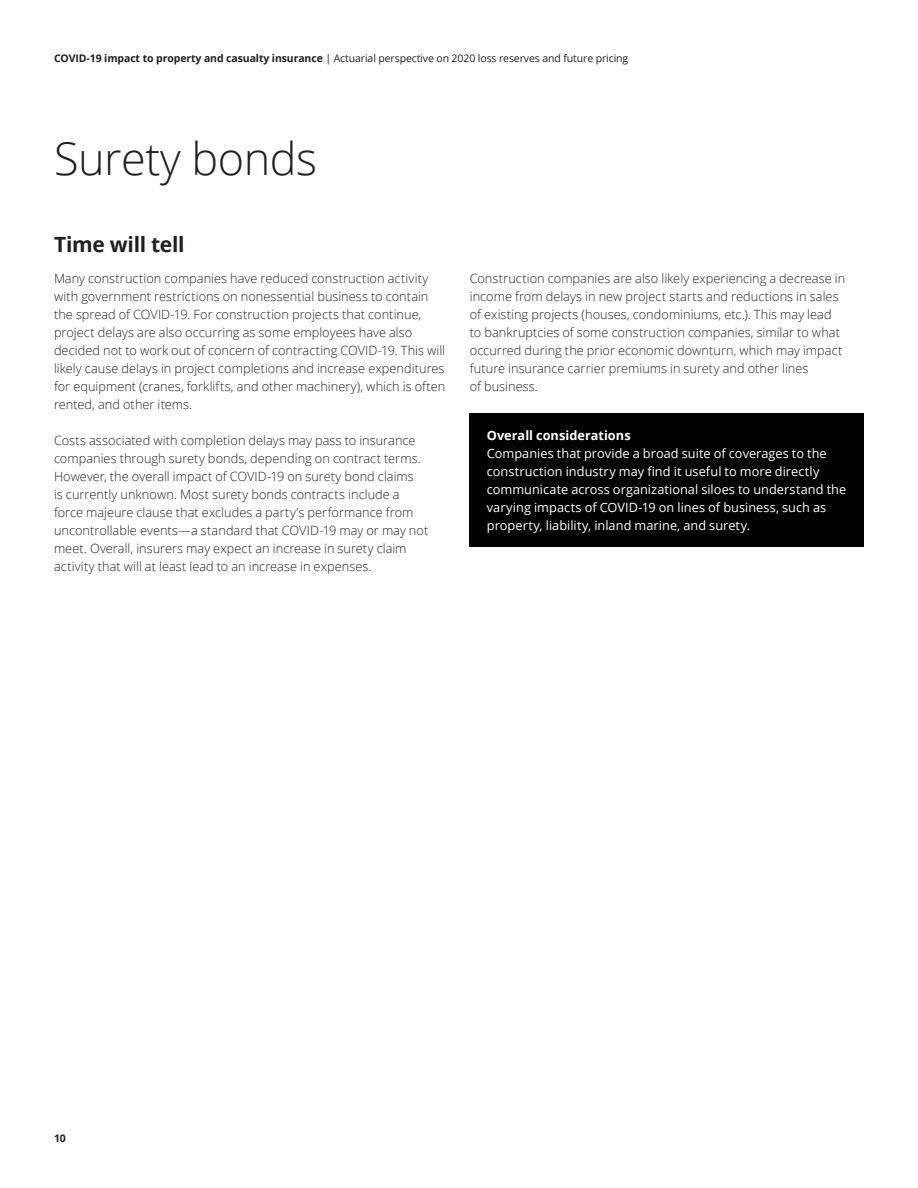
<style>
.page{position:relative;width:918px;height:1188px;background:#fff}
.page>*{position:absolute;margin:0;border:0;box-sizing:border-box;transform-origin:0 0}
.Story_heading_light{font:300 45px "Open Sans";letter-spacing:-.01em;color:#231f20}
.Introduction__14_18p{font:700 21px "Open Sans";letter-spacing:-.015em;color:#231f20}
.Body_copy__8_5_12pt{font:300 12.75px/18px "Open Sans";letter-spacing:.005em;color:#231f20}
.Body_copy__8_5_12pt-2{font:12.75px/18px "Open Sans";letter-spacing:.005em;color:#fff}
.Body_copy__8_5_12pt-3{font:700 12.75px "Open Sans";color:#fff}
.t1{font:10.5px "Open Sans";letter-spacing:-.01em;color:#231f20}
.t2{font:700 10.5px "Open Sans";color:#231f20}
.s1{font-weight:700}
</style>
<div class="page">
<div style="left:470px;top:413px;width:394px;height:134px;background:#010101"></div>
<p class="t1" style="left:54px;top:51px;width:576px"><span class="s1">COVID-19 impact to property and casualty insurance</span> | Actuarial perspective on 2020 loss reserves and future pricing</p>
<p class="Story_heading_light" style="left:54px;top:128px;width:265px">Surety bonds</p>
<p class="Introduction__14_18p" style="left:54px;top:230px;width:132px">Time will tell</p>
<p class="Body_copy__8_5_12pt" style="left:54px;top:270px;width:393px">Many construction companies have reduced construction activity with government restrictions on nonessential business to contain the spread of COVID-19. For construction projects that continue, project delays are also occurring as some employees have also decided not to work out of concern of contracting COVID-19. This will likely cause delays in project completions and increase expenditures for equipment (cranes, forklifts, and other machinery), which is often rented, and other items.</p>
<p class="Body_copy__8_5_12pt" style="left:54px;top:432px;width:376px">Costs associated with completion delays may pass to insurance companies through surety bonds, depending on contract terms.<br>However, the overall impact of COVID-19 on surety bond claims<br>is currently unknown. Most surety bonds contracts include a force majeure clause that excludes a party’s performance from uncontrollable events—a standard that COVID-19 may or may not meet. Overall, insurers may expect an increase in surety claim activity that will at least lead to an increase in expenses.</p>
<p class="Body_copy__8_5_12pt" style="left:470px;top:270px;width:377px">Construction companies are also likely experiencing a decrease in income from delays in new project starts and reductions in sales of existing projects (houses, condominiums, etc.). This may lead to bankruptcies of some construction companies, similar to what occurred during the prior economic downturn, which may impact future insurance carrier premiums in surety and other lines<br>of business.</p>
<p class="Body_copy__8_5_12pt-3" style="left:487px;top:426px;width:145px">Overall considerations</p>
<p class="Body_copy__8_5_12pt-2" style="left:487px;top:444px;width:361px">Companies that provide a broad suite of coverages to the construction industry may find it useful to more directly communicate across organizational siloes to understand the varying impacts of COVID-19 on lines of business, such as property, liability, inland marine, and surety.</p>
<p class="t2" style="left:54px;top:1131px;width:13px">10</p>
</div>
